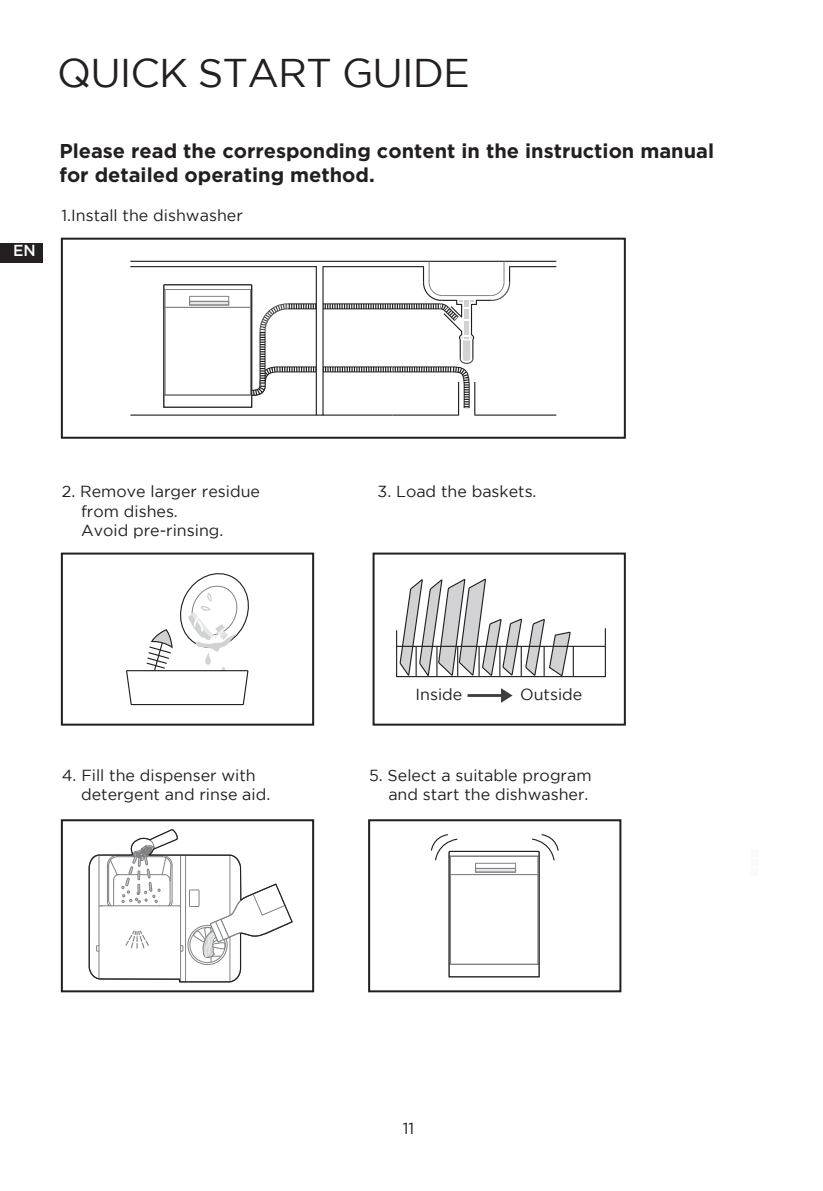
<style>
.page{position:relative;width:823px;height:1191px;background:#fff}
.page>*{position:absolute;margin:0;border:0;box-sizing:border-box;transform-origin:0 0}
.t1{font:40px "Gotham";letter-spacing:-.025em;color:#231f20}
.t2{font:700 20px/24px "Gotham";color:#231f20}
.t3{font:16px/19.2px "Gotham";color:#231f20}
.t4{font:500 16px "Gotham";color:#fff}
</style>
<div class="page">
<div style="left:61px;top:238px;width:564px;height:201px;border:2px solid #231f20"></div>
<svg style="left:396px;top:578px;width:210px;height:125px"></svg>
<hr style="left:457px;top:646px;width:1px;height:30px;background:#231f20">
<hr style="left:415px;top:646px;width:1px;height:30px;background:#231f20">
<hr style="left:436px;top:646px;width:1px;height:30px;background:#231f20">
<hr style="left:478px;top:646px;width:1px;height:30px;background:#231f20">
<hr style="left:499px;top:646px;width:1px;height:30px;background:#231f20">
<hr style="left:520px;top:646px;width:1px;height:30px;background:#231f20">
<hr style="left:543px;top:646px;width:1px;height:30px;background:#231f20">
<hr style="left:396px;top:646px;width:209px;height:1px;background:#231f20">
<hr style="left:572px;top:646px;width:1px;height:30px;background:#231f20">
<div style="left:372px;top:552px;width:253px;height:173px;border:2px solid #231f20"></div>
<div style="left:368px;top:819px;width:253px;height:173px;border:2px solid #231f20"></div>
<div style="left:61px;top:819px;width:253px;height:173px;border:2px solid #231f20"></div>
<div style="left:61px;top:552px;width:253px;height:173px;border:2px solid #231f20"></div>
<svg style="left:130px;top:261px;width:426px;height:155px"></svg>
<svg style="left:126px;top:573px;width:123px;height:132px"></svg>
<svg style="left:431px;top:834px;width:128px;height:144px"></svg>
<svg style="left:88px;top:829px;width:205px;height:164px"></svg>
<div style="left:0;top:243px;width:43px;height:20px;background:#242021"></div>
<p class="t4" style="left:13px;top:241px;width:24px">EN</p>
<h1 class="t1" style="left:57px;top:50px;width:414px">QUICK START GUIDE</h1>
<p class="t2" style="left:59px;top:139px;width:656px">Please read the corresponding content in the instruction manual for detailed operating method.</p>
<p class="t3" style="left:61px;top:206px;width:183px">1.Install the dishwasher</p>
<p class="t3" style="left:81px;top:482px;width:180px;text-indent:-19px">2. Remove larger residue from dishes.<br>Avoid pre-rinsing.</p>
<p class="t3" style="left:81px;top:765px;width:191px;text-indent:-19px">4. Fill the dispenser with detergent and rinse aid.</p>
<p class="t3" style="left:377px;top:482px;width:160px">3. Load the baskets.</p>
<p class="t3" style="left:415px;top:685px;width:48px">Inside</p>
<p class="t3" style="left:519px;top:685px;width:64px">Outside</p>
<p class="t3" style="left:369px;top:765px;width:224px;text-align:right">5. Select a suitable program and start the dishwasher.</p>
<p class="t3" style="left:402px;top:1118px;width:13px">11</p>
</div>
